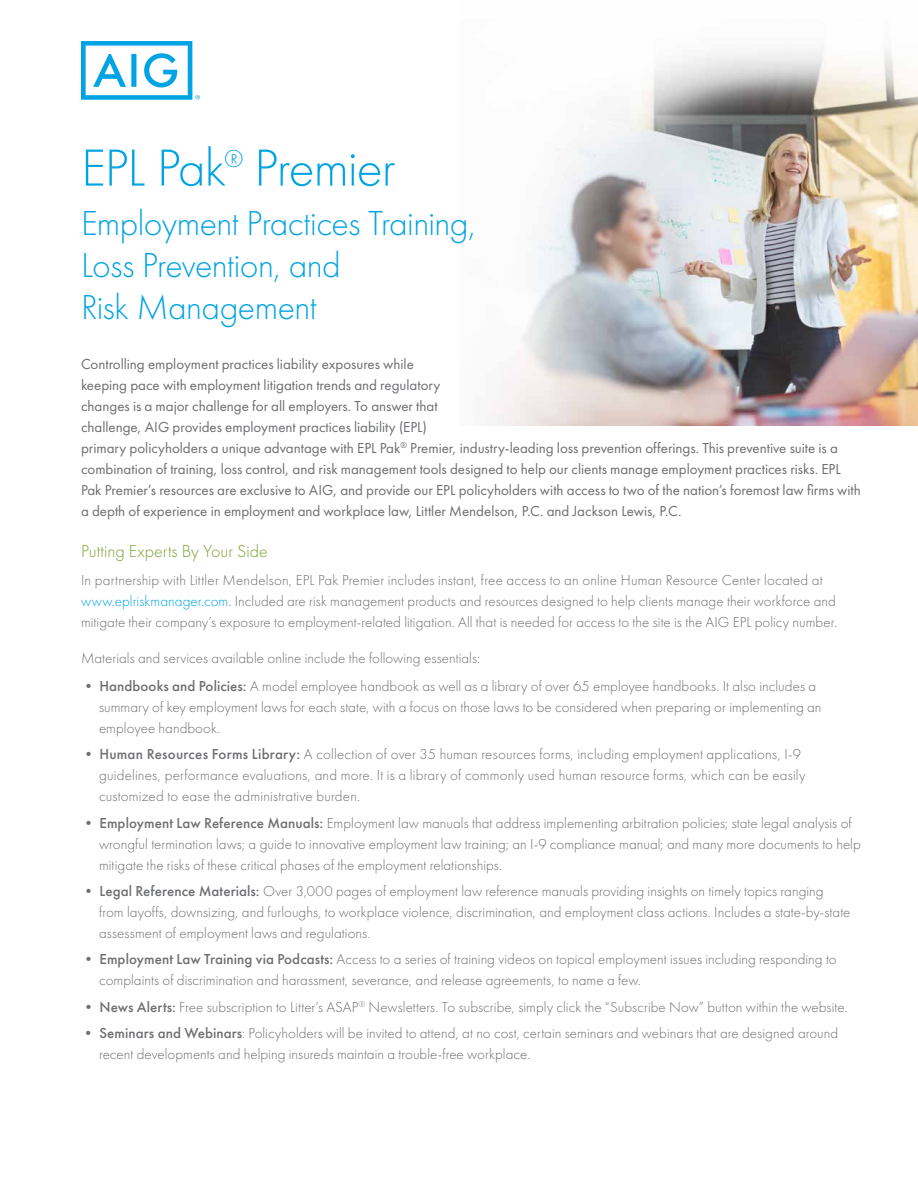
<style>
.page{position:relative;width:918px;height:1188px;background:#fff}
.page>*{position:absolute;margin:0;border:0;box-sizing:border-box;transform-origin:0 0}
.t1{font:300 54px "Futura PT";letter-spacing:-.025em;color:#00a4e3}
.t2{font:300 36px/42px "Futura PT";letter-spacing:-.015em;color:#00a4e3}
.t3{font:300 18px "Futura PT";color:#78a22f}
.t4{font:300 15px/21px "Futura PT";letter-spacing:.005em;color:#6d6e71}
.t5{font:15px/21px "Futura PT";color:#6d6e71}
.s1{color:#00a4e3}
.s2{font-weight:500}
</style>
<div class="page">
<img style="left:491px;top:45px;width:427px;height:381px">
<svg style="left:81px;top:41px;width:119px;height:59px"></svg>
<h1 class="t1" style="left:81px;top:137px;width:316px">EPL Pak<sup>®</sup> Premier</h1>
<h2 class="t2" style="left:81px;top:203px;width:397px">Employment Practices Training,<br>Loss Prevention, and<br>Risk Management</h2>
<p class="t5" style="left:81px;top:353px;width:781px">Controlling employment practices liability exposures while<br>keeping pace with employment litigation trends and regulatory<br>changes is a major challenge for all employers. To answer that<br>challenge, AIG provides employment practices liability (EPL)<br>primary policyholders a unique advantage with EPL Pak<sup>®</sup> Premier, industry-leading loss prevention offerings. This preventive suite is a combination of training, loss control, and risk management tools designed to help our clients manage employment practices risks. EPL Pak Premier’s resources are exclusive to AIG, and provide our EPL policyholders with access to two of the nation’s foremost law firms with a depth of experience in employment and workplace law, Littler Mendelson, P.C. and Jackson Lewis, P.C.</p>
<p class="t3" style="left:81px;top:541px;width:188px">Putting Experts By Your Side</p>
<p class="t4" style="left:81px;top:569px;width:758px">In partnership with Littler Mendelson, EPL Pak Premier includes instant, free access to an online Human Resource Center located at <span class="s1">www.eplriskmanager.com</span>. Included are risk management products and resources designed to help clients manage their workforce and mitigate their company’s exposure to employment-related litigation. All that is needed for access to the site is the AIG EPL policy number.</p>
<p class="t4" style="left:81px;top:648px;width:401px">Materials and services available online include the following essentials:</p>
<p class="t4" style="left:99px;top:675px;width:724px;text-indent:-18px">• <span class="s2">Handbooks and Policies:</span> A model employee handbook as well as a library of over 65 employee handbooks. It also includes a summary of key employment laws for each state, with a focus on those laws to be considered when preparing or implementing an employee handbook.</p>
<p class="t4" style="left:99px;top:744px;width:708px;text-indent:-18px">• <span class="s2">Human Resources Forms Library:</span> A collection of over 35 human resources forms, including employment applications, I-9 guidelines, performance evaluations, and more. It is a library of commonly used human resource forms, which can be easily customized to ease the administrative burden.</p>
<p class="t4" style="left:99px;top:812px;width:763px;text-indent:-18px">• <span class="s2">Employment Law Reference Manuals:</span> Employment law manuals that address implementing arbitration policies; state legal analysis of wrongful termination laws; a guide to innovative employment law training; an I-9 compliance manual; and many more documents to help mitigate the risks of these critical phases of the employment relationships.</p>
<p class="t4" style="left:99px;top:881px;width:753px;text-indent:-18px">• <span class="s2">Legal Reference Materials:</span> Over 3,000 pages of employment law reference manuals providing insights on timely topics ranging from layoffs, downsizing, and furloughs, to workplace violence, discrimination, and employment class actions. Includes a state-by-state assessment of employment laws and regulations.</p>
<p class="t4" style="left:99px;top:949px;width:739px;text-indent:-18px">• <span class="s2">Employment Law Training via Podcasts:</span> Access to a series of training videos on topical employment issues including responding to complaints of discrimination and harassment, severance, and release agreements, to name a few.</p>
<p class="t4" style="left:81px;top:996px;width:768px">• <span class="s2">News Alerts:</span> Free subscription to Litter’s ASAP<sup>®</sup> Newsletters. To subscribe, simply click the “Subscribe Now” button within the website.</p>
<p class="t4" style="left:99px;top:1023px;width:741px;text-indent:-18px">• <span class="s2">Seminars and Webinars</span>: Policyholders will be invited to attend, at no cost, certain seminars and webinars that are designed around recent developments and helping insureds maintain a trouble-free workplace.</p>
</div>
